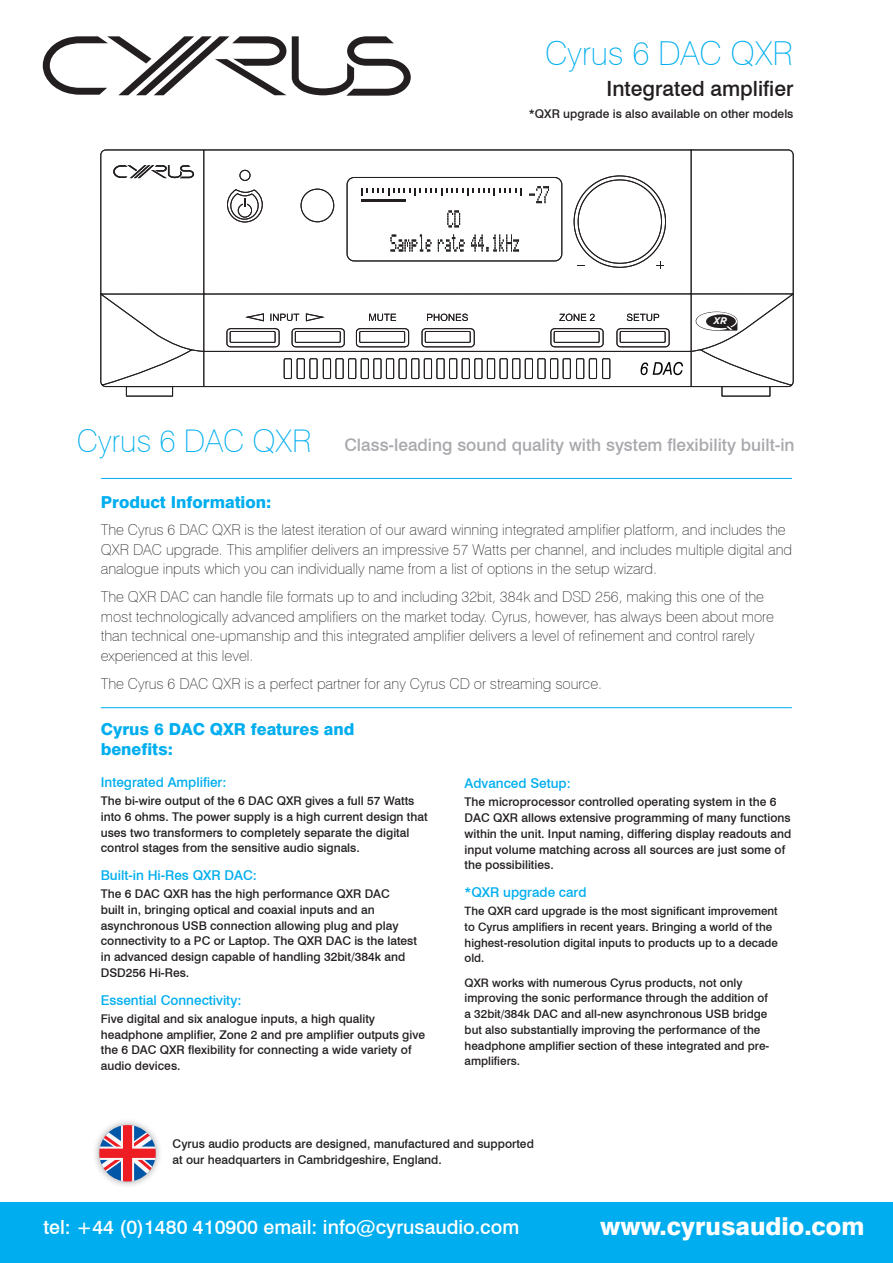
<style>
.page{position:relative;width:893px;height:1263px;background:#fff}
.page>*{position:absolute;margin:0;border:0;box-sizing:border-box;transform-origin:0 0}
.t1{font:100 33px "Swiss 721 BT";color:#00aeef}
.t2{font:800 24.75px "Swiss 721 BT";color:#fff}
.t3{font:500 21px "Swiss 721 BT";color:#231f20}
.t4{font:500 19.5px "Swiss 721 BT";color:#fff}
.t5{font:500 17.25px "Swiss 721 BT";color:#a8a9ad}
.t6{font:800 16.5px/19.5px "Swiss 721 BT";color:#00aeef}
.t7{font:100 15px/19.5px "Swiss 721 BT";color:#231f20}
.t8{font:500 13.5px "Swiss 721 BT";color:#00aeef}
.t9{font:500 12px/15.8px "Swiss 721 BT";color:#231f20}
.t10{font:500 11.7px/15.8px "Swiss 721 BT";color:#231f20}
.t11{font:500 11.55px/15.8px "Swiss 721 BT";color:#231f20}
.t12{font:italic 700 9.75px "Gotham";color:#fff}
.s1{font-weight:100;font-size:31.2px;color:#00aeef}
</style>
<div class="page">
<img style="left:95px;top:1121px;width:65px;height:65px">
<svg style="left:99px;top:1125px;width:57px;height:56px"></svg>
<div style="left:0;top:1202px;width:893px;height:61px;background:#00aeef"></div>
<svg style="left:43px;top:36px;width:243px;height:59px"></svg>
<svg style="left:292px;top:36px;width:119px;height:60px"></svg>
<hr style="left:101px;top:478px;width:691px;height:1px;background:#00aeef">
<svg style="left:100px;top:149px;width:694px;height:248px"></svg>
<div style="left:238px;top:203px;width:14px;height:15px;border:1px solid #231f20;border-radius:50%"></div>
<svg style="left:656px;top:261px;width:8px;height:8px"></svg>
<svg style="left:113px;top:165px;width:81px;height:13px"></svg>
<svg style="left:369px;top:314px;width:27px;height:7px"></svg>
<svg style="left:427px;top:314px;width:41px;height:7px"></svg>
<svg style="left:559px;top:314px;width:36px;height:7px"></svg>
<svg style="left:627px;top:314px;width:32px;height:7px"></svg>
<svg style="left:243px;top:313px;width:84px;height:9px"></svg>
<hr style="left:361px;top:199px;width:44px;height:2px;background:#231f20">
<svg style="left:361px;top:188px;width:161px;height:8px"></svg>
<svg style="left:447px;top:210px;width:13px;height:17px"></svg>
<svg style="left:390px;top:235px;width:129px;height:16px"></svg>
<svg style="left:529px;top:186px;width:20px;height:17px"></svg>
<svg style="left:243px;top:199px;width:4px;height:8px"></svg>
<svg style="left:696px;top:312px;width:41px;height:19px"></svg>
<svg style="left:641px;top:362px;width:42px;height:13px"></svg>
<hr style="left:101px;top:707px;width:691px;height:1px;background:#00aeef">
<h1 class="t1" style="left:545px;top:33px;width:249px">Cyrus 6 DAC QXR</h1>
<h3 class="t3" style="left:606px;top:75px;width:189px">Integrated amplifier</h3>
<p class="t9" style="left:529px;top:105px;width:266px">*QXR upgrade is also available on other models</p>
<p class="t12" style="left:713px;top:315px;width:15px">XR</p>
<h3 class="t5" style="left:77px;top:434px;width:719px"><span class="s1">Cyrus 6 DAC QXR</span> Class-leading sound quality with system flexibility built-in</h3>
<h3 class="t6" style="left:101px;top:492px;width:172px">Product Information:</h3>
<p class="t7" style="left:101px;top:520px;width:693px">The Cyrus 6 DAC QXR is the latest iteration of our award winning integrated amplifier platform, and includes the<br>QXR DAC upgrade. This amplifier delivers an impressive 57 Watts per channel, and includes multiple digital and analogue inputs which you can individually name from a list of options in the setup wizard.</p>
<p class="t7" style="left:101px;top:587px;width:675px">The QXR DAC can handle file formats up to and including 32bit, 384k and DSD 256, making this one of the most technologically advanced amplifiers on the market today. Cyrus, however, has always been about more than technical one-upmanship and this integrated amplifier delivers a level of refinement and control rarely experienced at this level.</p>
<p class="t7" style="left:101px;top:674px;width:503px">The Cyrus 6 DAC QXR is a perfect partner for any Cyrus CD or streaming source.</p>
<h3 class="t6" style="left:101px;top:720px;width:255px">Cyrus 6 DAC QXR features and benefits:</h3>
<p class="t8" style="left:101px;top:774px;width:127px">Integrated Amplifier:</p>
<p class="t9" style="left:101px;top:793px;width:328px">The bi-wire output of the 6 DAC QXR gives a full 57 Watts into 6 ohms. The power supply is a high current design that uses two transformers to completely separate the digital control stages from the sensitive audio signals.</p>
<p class="t8" style="left:101px;top:867px;width:158px">Built-in Hi-Res QXR DAC:</p>
<p class="t9" style="left:101px;top:886px;width:318px">The 6 DAC QXR has the high performance QXR DAC<br>built in, bringing optical and coaxial inputs and an asynchronous USB connection allowing plug and play connectivity to a PC or Laptop. The QXR DAC is the latest in advanced design capable of handling 32bit/384k and DSD256 Hi-Res.</p>
<p class="t8" style="left:101px;top:992px;width:142px">Essential Connectivity:</p>
<p class="t9" style="left:101px;top:1010px;width:326px">Five digital and six analogue inputs, a high quality headphone amplifier, Zone 2 and pre amplifier outputs give the 6 DAC QXR flexibility for connecting a wide variety of audio devices.</p>
<p class="t8" style="left:465px;top:775px;width:108px">Advanced Setup:</p>
<p class="t9" style="left:465px;top:794px;width:328px">The microprocessor controlled operating system in the 6<br>DAC QXR allows extensive programming of many functions within the unit. Input naming, differing display readouts and input volume matching across all sources are just some of the possibilities.</p>
<p class="t8" style="left:465px;top:884px;width:123px">*QXR upgrade card</p>
<p class="t11" style="left:465px;top:903px;width:315px">The QXR card upgrade is the most significant improvement to Cyrus amplifiers in recent years. Bringing a world of the highest-resolution digital inputs to products up to a decade old.</p>
<p class="t10" style="left:465px;top:974px;width:306px">QXR works with numerous Cyrus products, not only improving the sonic performance through the addition of a 32bit/384k DAC and all-new asynchronous USB bridge but also substantially improving the performance of the headphone amplifier section of these integrated and pre&shy;amplifiers.</p>
<p class="t9" style="left:173px;top:1136px;width:363px">Cyrus audio products are designed, manufactured and supported at our headquarters in Cambridgeshire, England.</p>
<h3 class="t4" style="left:43px;top:1215px;width:477px">tel: +44 (0)1480 410900 email: info@cyrusaudio.com</h3>
<h2 class="t2" style="left:600px;top:1211px;width:266px">www.cyrusaudio.com</h2>
</div>
